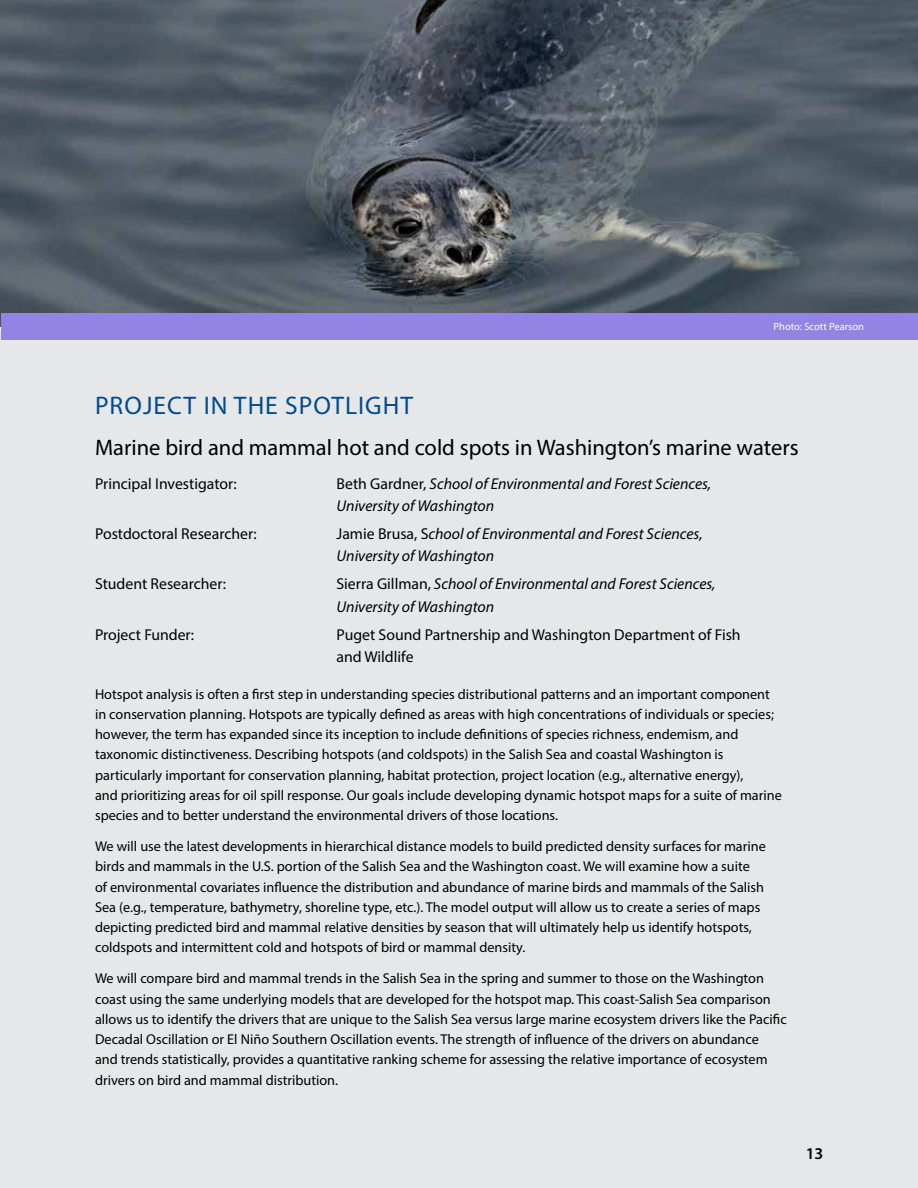
<style>
.page{position:relative;width:918px;height:1188px;background:#fff}
.page>*{position:absolute;margin:0;border:0;box-sizing:border-box;transform-origin:0 0}
.t1{font:25.5px "Myriad Pro";letter-spacing:.04em;color:#004b8f}
.t2{font:22.5px "Myriad Pro";color:#000}
.t3{font:600 16.5px "Myriad Pro";color:#000}
.t4{font:italic 15.75px/22.5px "Myriad Pro";color:#000}
.t5{font:15.75px/22.5px "Myriad Pro";color:#000}
.t6{font:14.25px/20.2px "Myriad Pro";color:#000}
.t7{font:10.5px "Myriad Pro";color:#fff}
.s1{font-style:normal}
</style>
<div class="page">
<img style="left:0;top:0;width:918px;height:327px">
<div style="left:0;top:331px;width:918px;height:857px;background:#e6e7e8"></div>
<div style="left:1px;top:313px;width:917px;height:27px;background:#9384e3"></div>
<p class="t7" style="left:774px;top:320px;width:92px">Photo: Scott Pearson</p>
<h1 class="t1" style="left:95px;top:390px;width:320px">PROJECT IN THE SPOTLIGHT</h1>
<h2 class="t2" style="left:95px;top:434px;width:705px">Marine bird and mammal hot and cold spots in Washington’s marine waters</h2>
<p class="t5" style="left:95px;top:472px;width:143px">Principal Investigator:</p>
<p class="t4" style="left:337px;top:472px;width:376px"><span class="s1">Beth Gardner,</span> School of Environmental and Forest Sciences,<br>University of Washington</p>
<p class="t5" style="left:95px;top:522px;width:163px">Postdoctoral Researcher:</p>
<p class="t4" style="left:337px;top:522px;width:368px"><span class="s1">Jamie Brusa, S</span>chool of Environmental and Forest Sciences,<br>University of Washington</p>
<p class="t5" style="left:95px;top:573px;width:132px">Student Researcher:</p>
<p class="t4" style="left:337px;top:573px;width:381px"><span class="s1">Sierra Gillman,</span> School of Environmental and Forest Sciences,<br>University of Washington</p>
<p class="t5" style="left:95px;top:623px;width:101px">Project Funder:</p>
<p class="t5" style="left:337px;top:623px;width:406px">Puget Sound Partnership and Washington Department of Fish and Wildlife</p>
<p class="t6" style="left:95px;top:684px;width:688px">Hotspot analysis is often a first step in understanding species distributional patterns and an important component in conservation planning. Hotspots are typically defined as areas with high concentrations of individuals or species; however, the term has expanded since its inception to include definitions of species richness, endemism, and taxonomic distinctiveness. Describing hotspots (and coldspots) in the Salish Sea and coastal Washington is particularly important for conservation planning, habitat protection, project location (e.g., alternative energy),<br>and prioritizing areas for oil spill response. Our goals include developing dynamic hotspot maps for a suite of marine species and to better understand the environmental drivers of those locations.</p>
<p class="t6" style="left:95px;top:836px;width:672px">We will use the latest developments in hierarchical distance models to build predicted density surfaces for marine birds and mammals in the U.S. portion of the Salish Sea and the Washington coast. We will examine how a suite<br>of environmental covariates influence the distribution and abundance of marine birds and mammals of the Salish Sea (e.g., temperature, bathymetry, shoreline type, etc.). The model output will allow us to create a series of maps depicting predicted bird and mammal relative densities by season that will ultimately help us identify hotspots, coldspots and intermittent cold and hotspots of bird or mammal density.</p>
<p class="t6" style="left:95px;top:968px;width:693px">We will compare bird and mammal trends in the Salish Sea in the spring and summer to those on the Washington coast using the same underlying models that are developed for the hotspot map. This coast-Salish Sea comparison allows us to identify the drivers that are unique to the Salish Sea versus large marine ecosystem drivers like the Pacific Decadal Oscillation or El Niño Southern Oscillation events. The strength of influence of the drivers on abundance<br>and trends statistically, provides a quantitative ranking scheme for assessing the relative importance of ecosystem drivers on bird and mammal distribution.</p>
<p class="t3" style="left:806px;top:1143px;width:19px">13</p>
</div>
